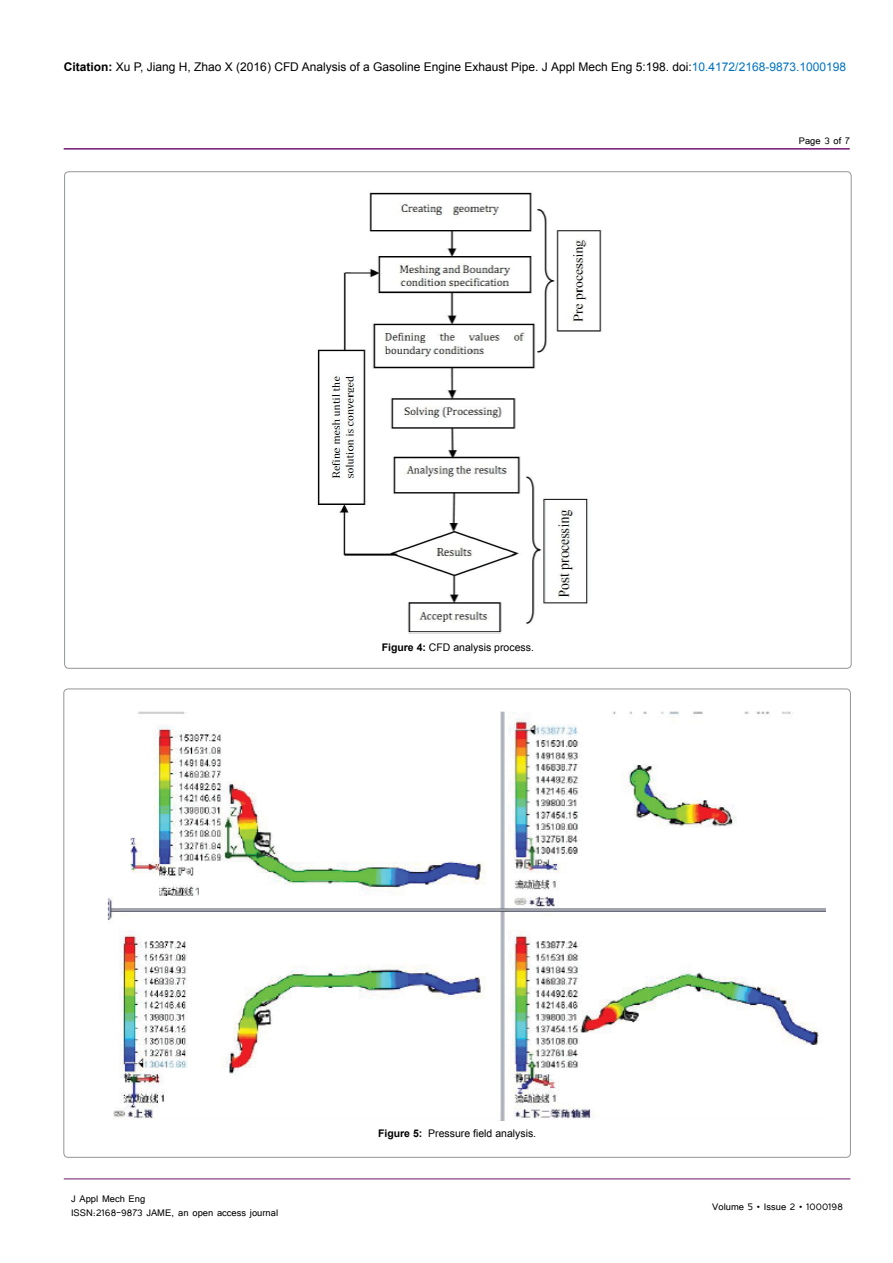
<style>
.page{position:relative;width:893px;height:1263px;background:#fff}
.page>*{position:absolute;margin:0;border:0;box-sizing:border-box;transform-origin:0 0}
.t1{font:12px "Arial";color:#000}
.t2{font:12px/14.4px "Tunga";color:#000}
.t3{font:10.5px "Arial";color:#000}
.s1{font-weight:700}
.s2{color:#0072bc}
</style>
<div class="page">
<hr style="left:64px;top:1179px;width:786px;height:1px;background:#741472">
<hr style="left:64px;top:148px;width:786px;height:2px;background:#741472">
<img style="left:317px;top:192px;width:285px;height:442px">
<img style="left:107px;top:711px;width:718px;height:409px">
<p class="t1" style="left:64px;top:59px;width:784px"><span class="s1">Citation:</span> Xu P, Jiang H, Zhao X (2016) CFD Analysis of a Gasoline Engine Exhaust Pipe. J Appl Mech Eng 5:198. doi:<span class="s2">10.4172/2168-9873.1000198</span></p>
<p class="t2" style="left:799px;top:133px;width:53px">Page 3 of 7</p>
<p class="t3" style="left:382px;top:640px;width:154px"><span class="s1">Figure 4:</span> CFD analysis process.</p>
<p class="t2" style="left:71px;top:1190px;width:209px">J Appl Mech Eng<br>ISSN:2168-9873 JAME, an open access journal</p>
<p class="t3" style="left:378px;top:1126px;width:160px"><span class="s1">Figure 5:</span> Pressure field analysis.</p>
<p class="t2" style="left:712px;top:1199px;width:132px">Volume 5 • Issue 2 • 1000198</p>
</div>
